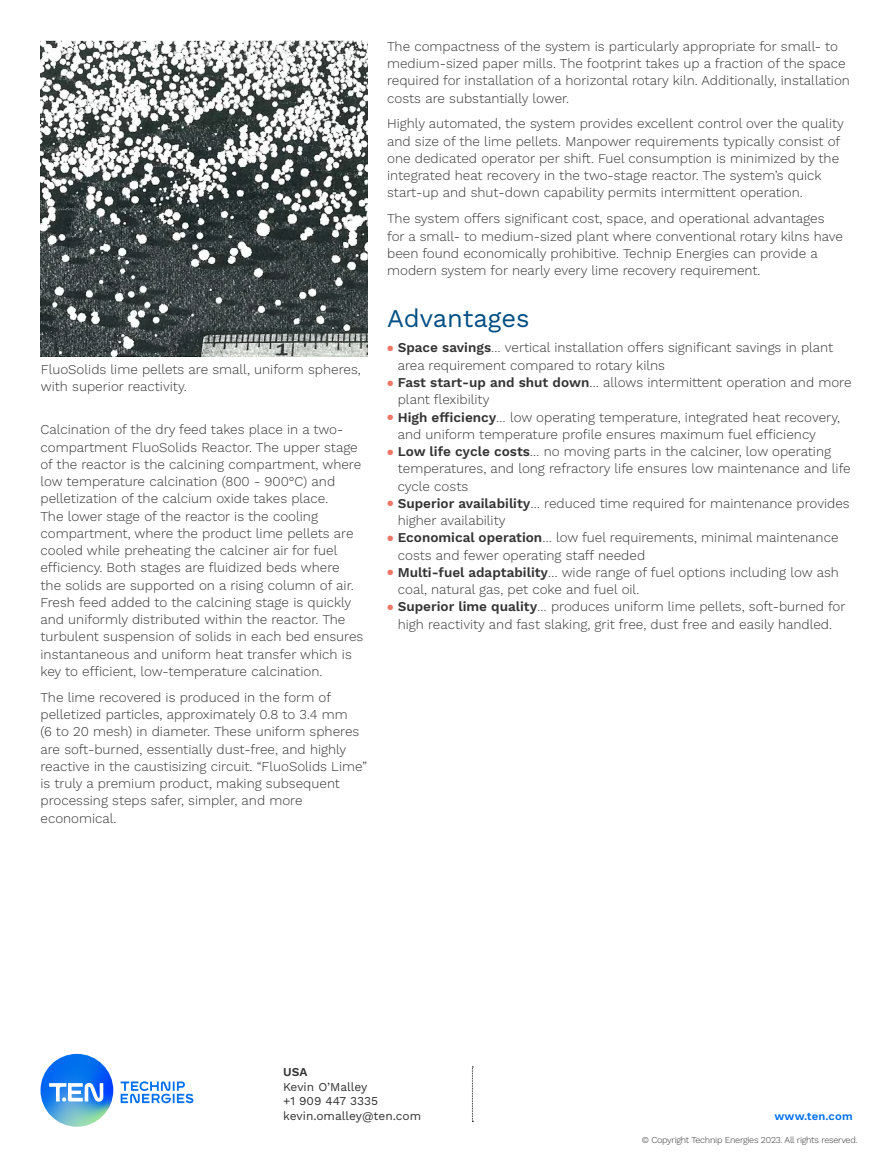
<style>
.page{position:relative;width:893px;height:1170px;background:#fff}
.page>*{position:absolute;margin:0;border:0;box-sizing:border-box;transform-origin:0 0}
.t1{font:25.5px "Work Sans";color:#004e84}
.t2{font:300 13.5px/17.2px "Work Sans";color:#333}
.t3{font:12px/14.4px "Work Sans";color:#333}
.t4{font:600 12px "Work Sans";color:#333}
.t5{font:600 11.25px "Work Sans";letter-spacing:.01em;color:#0070ef}
.t6{font:300 9px "Work Sans";letter-spacing:-.025em;color:#333}
.s1{font-weight:400;font-size:10.5px;color:#e76}
.s2{font-weight:600}
</style>
<div class="page">
<svg style="left:40px;top:1053px;width:73px;height:73px;background:#308ae3"></svg>
<svg style="left:121px;top:1081px;width:72px;height:22px"></svg>
<svg style="left:49px;top:1082px;width:54px;height:19px"></svg>
<svg style="left:472px;top:1066px;width:1px;height:55px"></svg>
<img style="left:40px;top:41px;width:327px;height:316px">
<p class="t2" style="left:41px;top:360px;width:321px">FluoSolids lime pellets are small, uniform spheres, with superior reactivity.</p>
<p class="t2" style="left:40px;top:420px;width:324px">Calcination of the dry feed takes place in a two&shy;compartment FluoSolids Reactor. The upper stage of the reactor is the calcining compartment, where low temperature calcination (800 - 900°C) and pelletization of the calcium oxide takes place.<br>The lower stage of the reactor is the cooling compartment, where the product lime pellets are cooled while preheating the calciner air for fuel efficiency. Both stages are fluidized beds where the solids are supported on a rising column of air.<br>Fresh feed added to the calcining stage is quickly and uniformly distributed within the reactor. The turbulent suspension of solids in each bed ensures instantaneous and uniform heat transfer which is key to efficient, low-temperature calcination.</p>
<p class="t2" style="left:40px;top:688px;width:328px">The lime recovered is produced in the form of pelletized particles, approximately 0.8 to 3.4 mm<br>(6 to 20 mesh) in diameter. These uniform spheres are soft-burned, essentially dust-free, and highly reactive in the caustisizing circuit. “FluoSolids Lime” is truly a premium product, making subsequent processing steps safer, simpler, and more economical.</p>
<p class="t2" style="left:387px;top:37px;width:464px">The compactness of the system is particularly appropriate for small- to medium-sized paper mills. The footprint takes up a fraction of the space required for installation of a horizontal rotary kiln. Additionally, installation costs are substantially lower.</p>
<p class="t2" style="left:387px;top:115px;width:458px">Highly automated, the system provides excellent control over the quality and size of the lime pellets. Manpower requirements typically consist of one dedicated operator per shift. Fuel consumption is minimized by the integrated heat recovery in the two-stage reactor. The system’s quick start-up and shut-down capability permits intermittent operation.</p>
<p class="t2" style="left:387px;top:209px;width:457px">The system offers significant cost, space, and operational advantages for a small- to medium-sized plant where conventional rotary kilns have been found economically prohibitive. Technip Energies can provide a modern system for nearly every lime recovery requirement.</p>
<h1 class="t1" style="left:387px;top:298px;width:144px">Advantages</h1>
<p class="t2" style="left:387px;top:339px;width:448px"><span class="s1">⚫</span> <span class="s2">Space savings</span>… vertical installation offers significant savings in plant</p>
<p class="t2" style="left:398px;top:356px;width:269px">area requirement compared to rotary kilns</p>
<p class="t2" style="left:387px;top:373px;width:466px"><span class="s1">⚫</span> <span class="s2">Fast start-up and shut down</span>… allows intermittent operation and more</p>
<p class="t2" style="left:398px;top:390px;width:93px">plant flexibility</p>
<p class="t2" style="left:387px;top:408px;width:454px"><span class="s1">⚫</span> <span class="s2">High efficiency</span>… low operating temperature, integrated heat recovery,</p>
<p class="t2" style="left:398px;top:425px;width:420px">and uniform temperature profile ensures maximum fuel efficiency</p>
<p class="t2" style="left:387px;top:442px;width:445px"><span class="s1">⚫</span> <span class="s2">Low life cycle costs</span>… no moving parts in the calciner, low operating</p>
<p class="t2" style="left:398px;top:459px;width:454px">temperatures, and long refractory life ensures low maintenance and life</p>
<p class="t2" style="left:398px;top:477px;width:72px">cycle costs</p>
<p class="t2" style="left:387px;top:494px;width:464px"><span class="s1">⚫</span> <span class="s2">Superior availability</span>… reduced time required for maintenance provides</p>
<p class="t2" style="left:398px;top:511px;width:109px">higher availability</p>
<p class="t2" style="left:387px;top:528px;width:453px"><span class="s1">⚫</span> <span class="s2">Economical operation</span>… low fuel requirements, minimal maintenance</p>
<p class="t2" style="left:398px;top:546px;width:249px">costs and fewer operating staff needed</p>
<p class="t2" style="left:387px;top:563px;width:453px"><span class="s1">⚫</span> <span class="s2">Multi-fuel adaptability</span>… wide range of fuel options including low ash</p>
<p class="t2" style="left:398px;top:580px;width:243px">coal, natural gas, pet coke and fuel oil.</p>
<p class="t2" style="left:387px;top:597px;width:460px"><span class="s1">⚫</span> <span class="s2">Superior lime quality</span>… produces uniform lime pellets, soft-burned for</p>
<p class="t2" style="left:398px;top:615px;width:436px">high reactivity and fast slaking, grit free, dust free and easily handled.</p>
<p class="t4" style="left:283px;top:1065px;width:26px">USA</p>
<p class="t3" style="left:283px;top:1078px;width:139px">Kevin O’Malley<br>+1 909 447 3335 kevin.omalley@ten.com</p>
<p class="t5" style="left:774px;top:1109px;width:80px">www.ten.com</p>
<p class="t6" style="left:642px;top:1132px;width:217px">© Copyright Technip Energies 2023. All rights reserved.</p>
</div>
